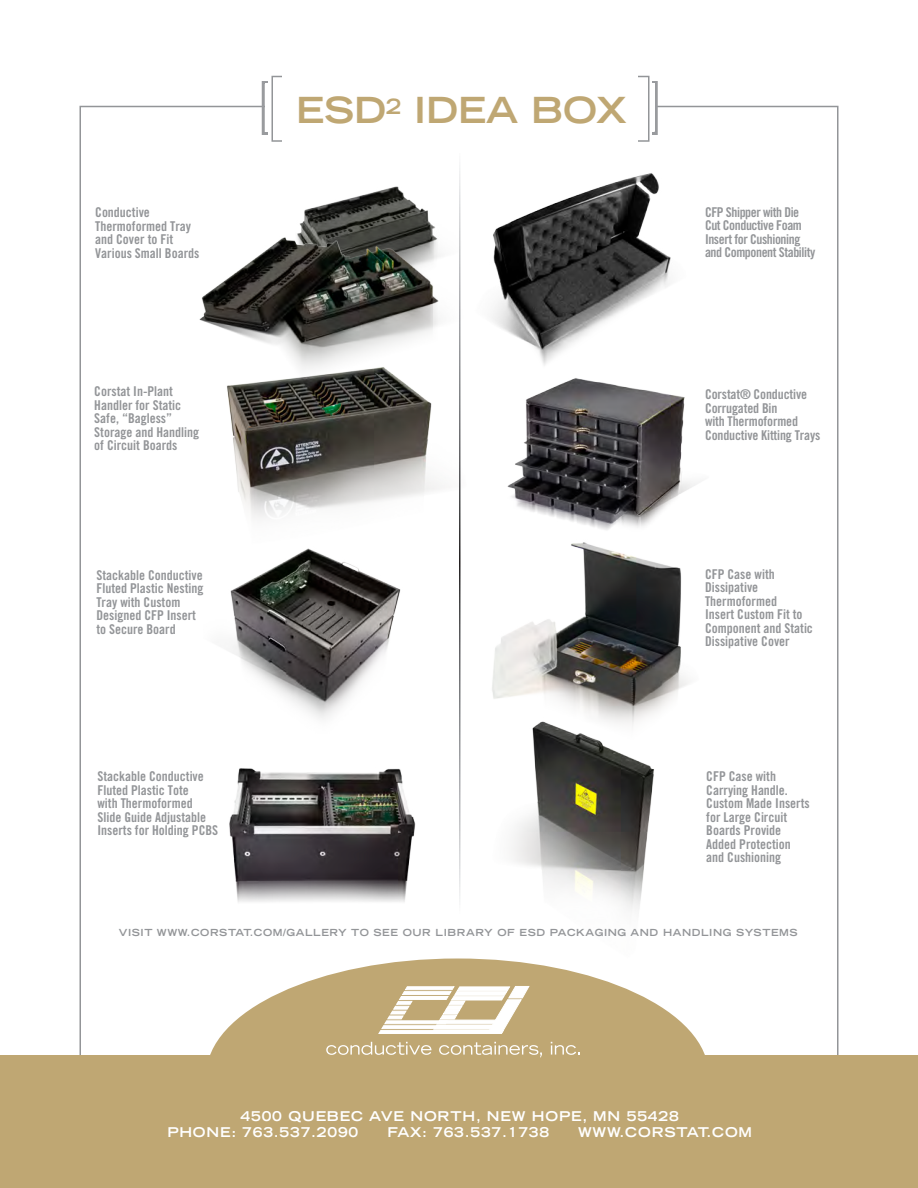
<style>
.page{position:relative;width:918px;height:1188px;background:#fff}
.page>*{position:absolute;margin:0;border:0;box-sizing:border-box;transform-origin:0 0}
.t1{font:700 expanded 36px "Trade Gothic LH";color:#bfa773}
.t2{font:13.5px/13.5px "Trade Gothic Bold Twenty Cond";color:#939598}
.t3{font:700 expanded 13.5px "Trade Gothic LH";letter-spacing:.06em;color:#fff}
.t4{font:13.5px/13.5px "Trade Gothic Bold Twenty Cond";letter-spacing:-.03em;color:#939598}
.t5{font:700 expanded 9.75px "Trade Gothic LH";letter-spacing:.06em;color:#939598}
</style>
<div class="page">
<svg style="left:210px;top:959px;width:495px;height:96px;fill:#bfa773"></svg>
<div style="left:0;top:1055px;width:918px;height:133px;background:#bfa773"></div>
<div style="left:272px;top:76px;width:378px;height:66px;background:#fff;border:2px solid #939598"></div>
<div style="left:283px;top:70px;width:355px;height:76px;background:#fff"></div>
<img style="left:438px;top:751px;width:251px;height:220px">
<img style="left:229px;top:410px;width:232px;height:111px">
<img style="left:507px;top:394px;width:191px;height:127px">
<img style="left:230px;top:548px;width:171px;height:171px">
<img style="left:460px;top:521px;width:229px;height:230px">
<img style="left:229px;top:768px;width:187px;height:134px">
<img style="left:460px;top:173px;width:211px;height:221px">
<hr style="left:459px;top:153px;width:1px;height:764px;background:#fff">
<svg style="left:379px;top:986px;width:150px;height:48px"></svg>
<svg style="left:326px;top:1042px;width:106px;height:13px"></svg>
<svg style="left:439px;top:1042px;width:103px;height:15px;background:#ccb990"></svg>
<svg style="left:551px;top:1042px;width:29px;height:13px"></svg>
<img style="left:199px;top:193px;width:276px;height:217px">
<p class="t2" style="left:95px;top:206px;width:106px">Conductive<br>Thermoformed Tray and Cover to Fit<br>Various Small Boards</p>
<p class="t2" style="left:94px;top:385px;width:106px">Corstat In-Plant<br>Handler for Static<br>Safe, “Bagless”<br>Storage and Handling of Circuit Boards</p>
<p class="t2" style="left:96px;top:568px;width:109px">Stackable Conductive<br>Fluted Plastic Nesting<br>Tray with Custom<br>Designed CFP Insert to Secure Board</p>
<p class="t2" style="left:97px;top:769px;width:122px">Stackable Conductive<br>Fluted Plastic Tote<br>with Thermoformed<br>Slide Guide Adjustable<br>Inserts for Holding PCBS</p>
<p class="t1" style="left:296px;top:87px;width:332px">ESD<sup>2</sup> IDEA BOX</p>
<p class="t4" style="left:705px;top:205px;width:112px">CFP Shipper with Die<br>Cut Conductive Foam<br>Insert for Cushioning and Component Stability</p>
<p class="t2" style="left:705px;top:388px;width:117px">Corstat® Conductive<br>Corrugated Bin<br>with Thermoformed<br>Conductive Kitting Trays</p>
<p class="t2" style="left:705px;top:567px;width:109px">CFP Case with<br>Dissipative<br>Thermoformed<br>Insert Custom Fit to<br>Component and Static<br>Dissipative Cover</p>
<p class="t2" style="left:706px;top:769px;width:105px">CFP Case with<br>Carrying Handle.<br>Custom Made Inserts for Large Circuit<br>Boards Provide<br>Added Protection and Cushioning</p>
<p class="t5" style="left:119px;top:926px;width:680px">VISIT WWW.CORSTAT.COM/GALLERY TO SEE OUR LIBRARY OF ESD PACKAGING AND HANDLING SYSTEMS</p>
<p class="t3" style="left:241px;top:1107px;width:440px">4500 QUEBEC AVE NORTH, NEW HOPE, MN 55428</p>
<p class="t3" style="left:167px;top:1123px;width:193px">PHONE: 763.537.2090</p>
<p class="t3" style="left:388px;top:1123px;width:163px">FAX: 763.537.1738</p>
<p class="t3" style="left:578px;top:1123px;width:176px">WWW.CORSTAT.COM</p>
</div>
